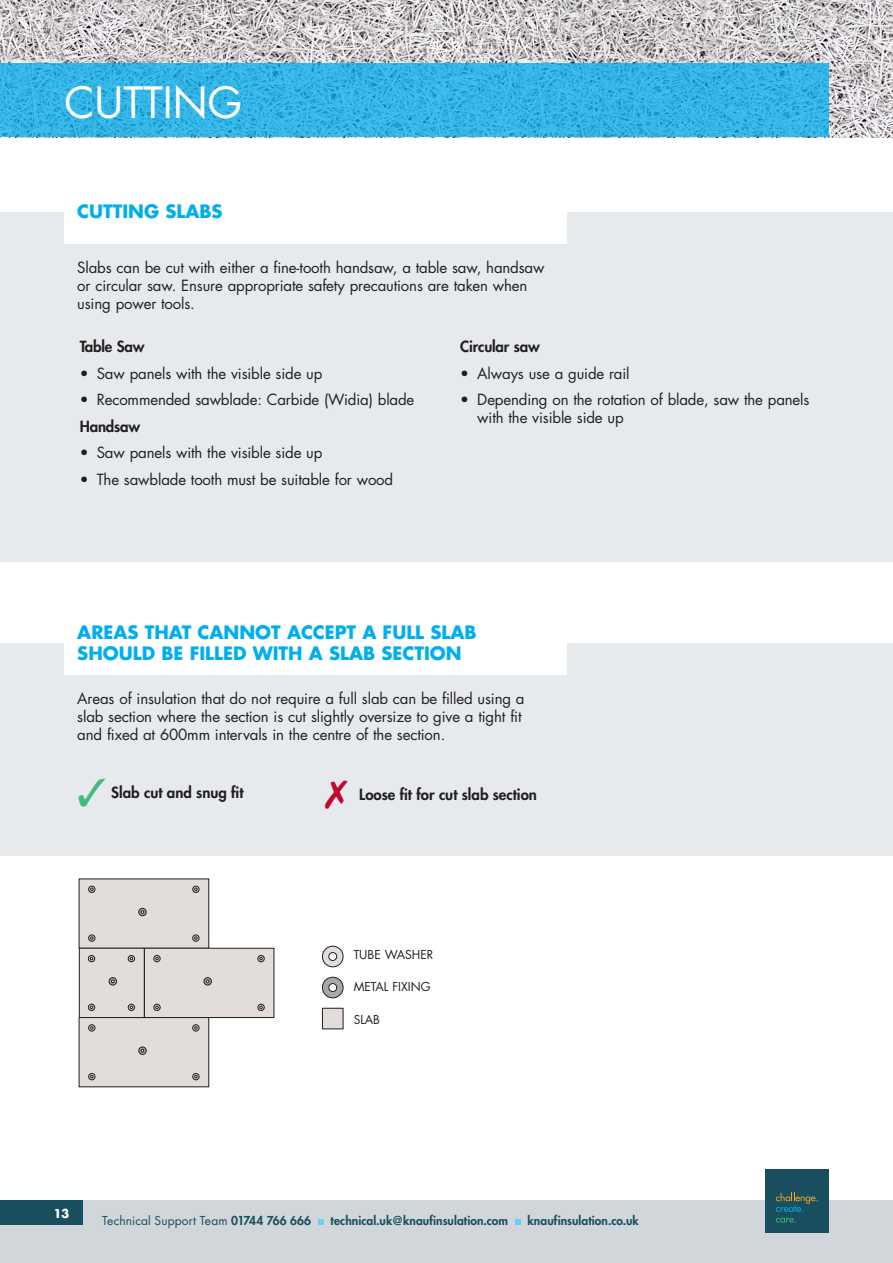
<style>
.page{position:relative;width:893px;height:1263px;background:#fff}
.page>*{position:absolute;margin:0;border:0;box-sizing:border-box;transform-origin:0 0}
.t1{font:42px "Futura Std";color:#fff}
._1_intro_13pt_orange{font:700 18px/21px "Futura Std";color:#00aeef}
._05_Body_Copy_01{font:15px/18px "Futura Std";letter-spacing:-.01em;color:#231f20}
._05_Body_Copy_01-2{font:800 15px "Futura Std";color:#231f20}
.t2{font:800 12px "Futura Std";letter-spacing:.005em;color:#184e5d}
.t3{font:12px "Futura Std";letter-spacing:.01em;color:#184e5d}
._05_Body_Copy_01-3{font:12px "Futura Std";color:#231f20}
.t4{font:700 12px "Futura Std";color:#fff}
.s1{color:#43ba7e}
.s2{font-weight:800}
</style>
<div class="page">
<div style="left:0;top:1201px;width:893px;height:62px;background:#d0d6da"></div>
<svg style="left:318px;top:1220px;width:6px;height:5px"></svg>
<svg style="left:515px;top:1220px;width:6px;height:5px"></svg>
<div style="left:0;top:1201px;width:82px;height:24px;background:#184e5d"></div>
<div style="left:765px;top:1169px;width:64px;height:63px;background:#184e5d"></div>
<svg style="left:776px;top:1193px;width:42px;height:19px"></svg>
<svg style="left:776px;top:1218px;width:20px;height:4px"></svg>
<img style="left:0;top:0;width:893px;height:137px">
<div style="left:0;top:212px;width:893px;height:349px;background:#e7eaec"></div>
<div style="left:65px;top:178px;width:502px;height:66px;background:#fff"></div>
<svg style="left:0;top:64px;width:829px;height:73px;background:#31b3e4"></svg>
<div style="left:0;top:643px;width:893px;height:213px;background:#e7eaec"></div>
<div style="left:65px;top:609px;width:502px;height:66px;background:#fff"></div>
<div style="left:79px;top:879px;width:130px;height:69px;background:#e2ddda"></div>
<div style="left:88px;top:886px;width:7px;height:7px;border:1px solid #231f20;border-radius:50%"></div>
<svg style="left:89px;top:886px;width:6px;height:6px"></svg>
<div style="left:192px;top:886px;width:7px;height:7px;border:1px solid #231f20;border-radius:50%"></div>
<svg style="left:193px;top:886px;width:6px;height:6px"></svg>
<div style="left:88px;top:934px;width:7px;height:7px;border:1px solid #231f20;border-radius:50%"></div>
<svg style="left:89px;top:935px;width:6px;height:6px"></svg>
<div style="left:192px;top:934px;width:7px;height:7px;border:1px solid #231f20;border-radius:50%"></div>
<svg style="left:193px;top:935px;width:6px;height:6px"></svg>
<div style="left:138px;top:908px;width:8px;height:8px;border:1px solid #231f20;border-radius:50%"></div>
<div style="left:79px;top:1017px;width:130px;height:70px;background:#e2ddda"></div>
<div style="left:88px;top:1024px;width:7px;height:7px;border:1px solid #231f20;border-radius:50%"></div>
<svg style="left:89px;top:1025px;width:6px;height:6px"></svg>
<div style="left:192px;top:1024px;width:7px;height:7px;border:1px solid #231f20;border-radius:50%"></div>
<svg style="left:193px;top:1025px;width:6px;height:6px"></svg>
<div style="left:88px;top:1073px;width:7px;height:7px;border:1px solid #231f20;border-radius:50%"></div>
<div style="left:192px;top:1073px;width:7px;height:7px;border:1px solid #231f20;border-radius:50%"></div>
<div style="left:138px;top:1047px;width:8px;height:8px;border:1px solid #231f20;border-radius:50%"></div>
<div style="left:144px;top:948px;width:130px;height:69px;background:#e2ddda"></div>
<div style="left:144px;top:948px;width:130px;height:70px;border:1px solid #231f20"></div>
<div style="left:153px;top:955px;width:7px;height:7px;border:1px solid #231f20;border-radius:50%"></div>
<div style="left:258px;top:955px;width:7px;height:7px;border:1px solid #231f20;border-radius:50%"></div>
<div style="left:153px;top:1004px;width:7px;height:7px;border:1px solid #231f20;border-radius:50%"></div>
<svg style="left:154px;top:1004px;width:6px;height:6px"></svg>
<div style="left:258px;top:1004px;width:7px;height:7px;border:1px solid #231f20;border-radius:50%"></div>
<svg style="left:258px;top:1004px;width:6px;height:6px"></svg>
<div style="left:204px;top:977px;width:8px;height:8px;border:1px solid #231f20;border-radius:50%"></div>
<div style="left:79px;top:948px;width:65px;height:69px;background:#e2ddda"></div>
<div style="left:79px;top:948px;width:66px;height:70px;border:1px solid #231f20"></div>
<div style="left:88px;top:955px;width:7px;height:7px;border:1px solid #231f20;border-radius:50%"></div>
<div style="left:128px;top:955px;width:7px;height:7px;border:1px solid #231f20;border-radius:50%"></div>
<div style="left:88px;top:1004px;width:7px;height:7px;border:1px solid #231f20;border-radius:50%"></div>
<div style="left:128px;top:1004px;width:7px;height:7px;border:1px solid #231f20;border-radius:50%"></div>
<div style="left:109px;top:977px;width:8px;height:8px;border:1px solid #231f20;border-radius:50%"></div>
<div style="left:322px;top:977px;width:21px;height:21px;background:#a8a9ad;border-radius:50%"></div>
<div style="left:322px;top:977px;width:21px;height:21px;border:1px solid #231f20;border-radius:50%"></div>
<div style="left:329px;top:983px;width:8px;height:8px;background:#fff;border-radius:50%"></div>
<div style="left:328px;top:983px;width:9px;height:9px;border:1px solid #231f20;border-radius:50%"></div>
<div style="left:322px;top:946px;width:21px;height:21px;background:#e2ddda;border-radius:50%"></div>
<div style="left:322px;top:946px;width:21px;height:21px;border:1px solid #231f20;border-radius:50%"></div>
<div style="left:329px;top:952px;width:8px;height:8px;background:#fff;border-radius:50%"></div>
<div style="left:328px;top:952px;width:9px;height:9px;border:1px solid #231f20;border-radius:50%"></div>
<div style="left:322px;top:1008px;width:21px;height:21px;background:#e2ddda"></div>
<div style="left:322px;top:1008px;width:21px;height:21px;border:1px solid #231f20"></div>
<p class="t1" style="left:65px;top:76px;width:179px">CUTTING</p>
<p class="_1_intro_13pt_orange" style="left:77px;top:201px;width:147px">CUTTING SLABS</p>
<p class="_05_Body_Copy_01" style="left:77px;top:259px;width:469px">Slabs can be cut with either a fine-tooth handsaw, a table saw, handsaw or circular saw. Ensure appropriate safety precautions are taken when using power tools.</p>
<p class="_05_Body_Copy_01-2" style="left:80px;top:337px;width:66px">Table Saw</p>
<p class="_05_Body_Copy_01" style="left:80px;top:364px;width:244px">• Saw panels with the visible side up</p>
<p class="_05_Body_Copy_01" style="left:80px;top:391px;width:336px">• Recommended sawblade: Carbide (Widia) blade</p>
<p class="_05_Body_Copy_01-2" style="left:80px;top:417px;width:62px">Handsaw</p>
<p class="_05_Body_Copy_01" style="left:80px;top:444px;width:244px">• Saw panels with the visible side up</p>
<p class="_05_Body_Copy_01" style="left:80px;top:470px;width:315px">• The sawblade tooth must be suitable for wood</p>
<p class="_05_Body_Copy_01-2" style="left:460px;top:337px;width:81px">Circular saw</p>
<p class="_05_Body_Copy_01" style="left:460px;top:364px;width:171px">• Always use a guide rail</p>
<p class="_05_Body_Copy_01" style="left:477px;top:391px;width:334px;text-indent:-17px">• Depending on the rotation of blade, saw the panels with the visible side up</p>
<p class="_1_intro_13pt_orange" style="left:77px;top:621px;width:401px">AREAS THAT CANNOT ACCEPT A FULL SLAB<br>SHOULD BE FILLED WITH A SLAB SECTION</p>
<p class="_05_Body_Copy_01" style="left:77px;top:690px;width:449px">Areas of insulation that do not require a full slab can be filled using a slab section where the section is cut slightly oversize to give a tight fit and fixed at 600mm intervals in the centre of the section.</p>
<p class="_05_Body_Copy_01-2" style="left:77px;top:783px;width:168px"><span class="s1">✓</span> Slab cut and snug fit</p>
<p class="_05_Body_Copy_01-2" style="left:359px;top:785px;width:179px">Loose fit for cut slab section</p>
<p class="_05_Body_Copy_01-3" style="left:354px;top:946px;width:81px">TUBE WASHER</p>
<p class="_05_Body_Copy_01-3" style="left:354px;top:979px;width:78px">METAL FIXING</p>
<p class="_05_Body_Copy_01-3" style="left:354px;top:1011px;width:28px">SLAB</p>
<p class="t4" style="left:54px;top:1205px;width:17px">13</p>
<p class="t3" style="left:102px;top:1213px;width:211px">Technical Support Team <span class="s2">01744 766 666</span></p>
<p class="t2" style="left:330px;top:1213px;width:179px">technical.uk@knaufinsulation.com</p>
<p class="t2" style="left:527px;top:1213px;width:113px">knaufinsulation.co.uk</p>
</div>
